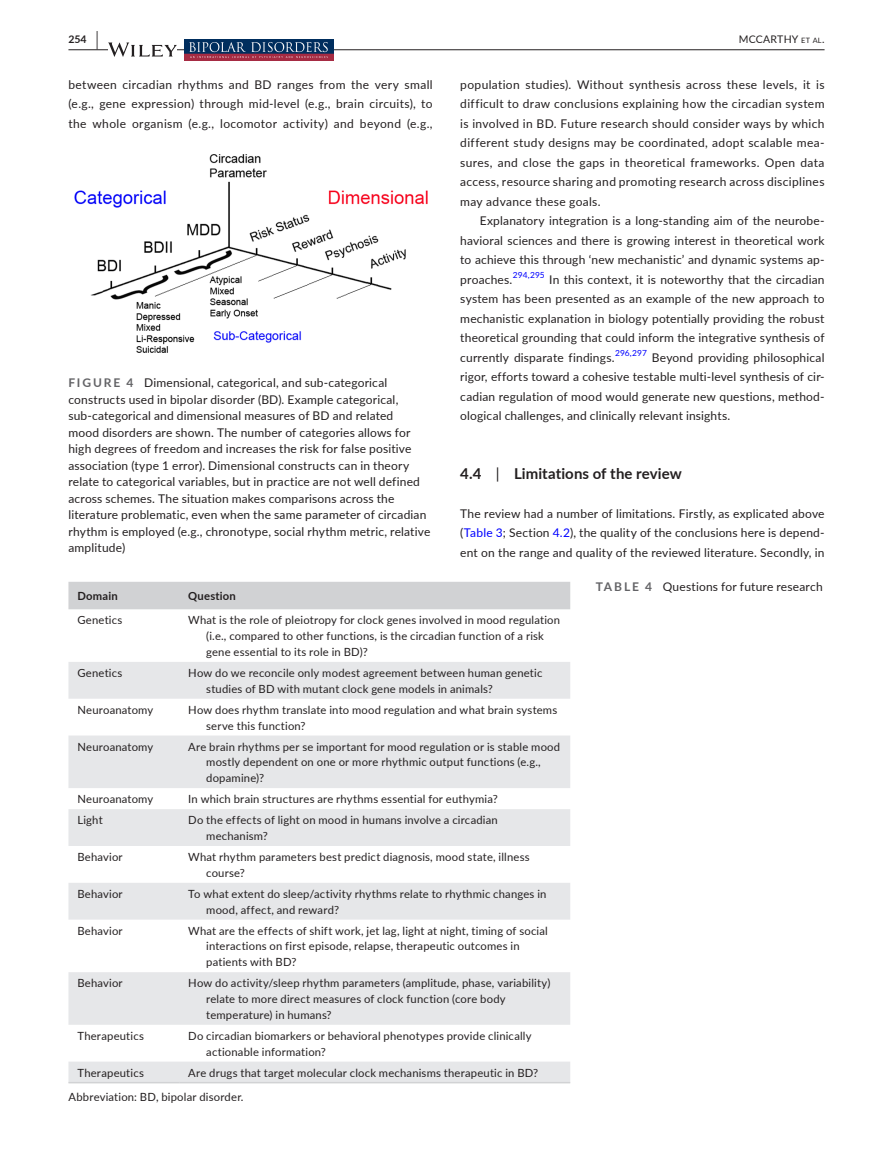
<style>
.page{position:relative;width:893px;height:1174px;background:#fff}
.page>*{position:absolute;margin:0;border:0;box-sizing:border-box;transform-origin:0 0}
.t1{font:700 15px "Lato";letter-spacing:.005em;color:#231f20}
.t2{font:12px/19.5px "Lato";letter-spacing:.015em;color:#231f20;text-align:justify}
.t3{font:11.25px/15.8px "Lato";letter-spacing:.015em;color:#231f20}
.t4{font:700 11.25px "Lato";letter-spacing:.02em;color:#231f20}
.t5{font:10.5px "Lato";letter-spacing:.02em;color:#231f20}
.t6{font:700 10.5px "Lato";color:#231f20}
.t7{font:8.4px "Lato";letter-spacing:.01em;color:#00f}
.s1{font-size:19.5px}
.s2{font-size:7.35px}
.s3{font-weight:700;color:#636366}
.s4{font-weight:400}
.s5{color:#00f}
</style>
<div class="page">
<hr style="left:68px;top:49px;width:756px;height:1px;background:#231f20">
<svg style="left:108px;top:42px;width:69px;height:15px"></svg>
<img style="left:185px;top:39px;width:148px;height:21px">
<img style="left:74px;top:154px;width:354px;height:199px">
<div style="left:68px;top:582px;width:502px;height:27px;background:#d1d2d4"></div>
<svg style="left:68px;top:662px;width:502px;height:420px;fill:#e6e7e9"></svg>
<hr style="left:68px;top:1082px;width:111px;height:1px;background:#d1d2d4">
<hr style="left:179px;top:1082px;width:391px;height:1px;background:#d1d2d4">
<p class="t6" style="left:68px;top:31px;width:31px">254 <span class="s1">|</span></p>
<p class="t5" style="left:739px;top:31px;width:87px">MCCARTHY <span class="s2">et al</span>.</p>
<p class="t2" style="left:68px;top:74px;width:366px">between circadian rhythms and BD ranges from the very small (e.g., gene expression) through mid-level (e.g., brain circuits), to the whole organism (e.g., locomotor activity) and beyond (e.g.,</p>
<p class="t2" style="left:460px;top:74px;width:366px">population studies). Without synthesis across these levels, it is difficult to draw conclusions explaining how the circadian system is involved in BD. Future research should consider ways by which different study designs may be coordinated, adopt scalable mea&shy;sures, and close the gaps in theoretical frameworks. Open data access, resource sharing and promoting research across disciplines may advance these goals.</p>
<p class="t2" style="left:460px;top:210px;width:366px;text-indent:20px">Explanatory integration is a long-standing aim of the neurobe&shy;havioral sciences and there is growing interest in theoretical work to achieve this through ‘new mechanistic’ and dynamic systems ap&shy;proaches.</p>
<p class="t7" style="left:513px;top:269px;width:33px">294,295</p>
<p class="t2" style="left:460px;top:269px;width:366px;text-indent:89px">In this context, it is noteworthy that the circadian system has been presented as an example of the new approach to mechanistic explanation in biology potentially providing the robust theoretical grounding that could inform the integrative synthesis of currently disparate findings.</p>
<p class="t7" style="left:615px;top:347px;width:34px">296,297</p>
<p class="t2" style="left:460px;top:347px;width:366px;text-indent:192px">Beyond providing philosophical rigor, efforts toward a cohesive testable multi-level synthesis of cir&shy;cadian regulation of mood would generate new questions, method&shy;ological challenges, and clinically relevant insights.</p>
<p class="t2" style="left:68px;top:374px;width:363px;line-height:16.5px;text-align:left"><span class="s3">FIGURE 4</span> Dimensional, categorical, and sub-categorical constructs used in bipolar disorder (BD). Example categorical, sub-categorical and dimensional measures of BD and related<br>mood disorders are shown. The number of categories allows for high degrees of freedom and increases the risk for false positive association (type 1 error). Dimensional constructs can in theory relate to categorical variables, but in practice are not well defined across schemes. The situation makes comparisons across the literature problematic, even when the same parameter of circadian rhythm is employed (e.g., chronotype, social rhythm metric, relative amplitude)</p>
<p class="t4" style="left:77px;top:587px;width:42px">Domain</p>
<p class="t4" style="left:188px;top:587px;width:49px">Question</p>
<p class="t3" style="left:77px;top:612px;width:46px">Genetics</p>
<p class="t3" style="left:206px;top:612px;width:355px;text-indent:-18px">What is the role of pleiotropy for clock genes involved in mood regulation (i.e., compared to other functions, is the circadian function of a risk gene essential to its role in BD)?</p>
<p class="t3" style="left:77px;top:664px;width:46px">Genetics</p>
<p class="t3" style="left:206px;top:664px;width:338px;text-indent:-18px">How do we reconcile only modest agreement between human genetic studies of BD with mutant clock gene models in animals?</p>
<p class="t3" style="left:77px;top:701px;width:77px">Neuroanatomy</p>
<p class="t3" style="left:206px;top:701px;width:352px;text-indent:-18px">How does rhythm translate into mood regulation and what brain systems serve this function?</p>
<p class="t3" style="left:77px;top:738px;width:77px">Neuroanatomy</p>
<p class="t3" style="left:206px;top:738px;width:355px;text-indent:-18px">Are brain rhythms per se important for mood regulation or is stable mood mostly dependent on one or more rhythmic output functions (e.g., dopamine)?</p>
<p class="t3" style="left:77px;top:790px;width:77px">Neuroanatomy</p>
<p class="t3" style="left:188px;top:790px;width:311px">In which brain structures are rhythms essential for euthymia?</p>
<p class="t3" style="left:77px;top:811px;width:27px">Light</p>
<p class="t3" style="left:206px;top:811px;width:293px;text-indent:-18px">Do the effects of light on mood in humans involve a circadian mechanism?</p>
<p class="t3" style="left:77px;top:848px;width:47px">Behavior</p>
<p class="t3" style="left:206px;top:848px;width:325px;text-indent:-18px">What rhythm parameters best predict diagnosis, mood state, illness course?</p>
<p class="t3" style="left:77px;top:885px;width:47px">Behavior</p>
<p class="t3" style="left:206px;top:885px;width:342px;text-indent:-18px">To what extent do sleep/activity rhythms relate to rhythmic changes in mood, affect, and reward?</p>
<p class="t3" style="left:77px;top:922px;width:47px">Behavior</p>
<p class="t3" style="left:206px;top:922px;width:343px;text-indent:-18px">What are the effects of shift work, jet lag, light at night, timing of social interactions on first episode, relapse, therapeutic outcomes in patients with BD?</p>
<p class="t3" style="left:77px;top:974px;width:47px">Behavior</p>
<p class="t3" style="left:206px;top:974px;width:346px;text-indent:-18px">How do activity/sleep rhythm parameters (amplitude, phase, variability) relate to more direct measures of clock function (core body temperature) in humans?</p>
<p class="t3" style="left:77px;top:1027px;width:68px">Therapeutics</p>
<p class="t3" style="left:206px;top:1027px;width:327px;text-indent:-18px">Do circadian biomarkers or behavioral phenotypes provide clinically actionable information?</p>
<p class="t3" style="left:77px;top:1064px;width:68px">Therapeutics</p>
<p class="t3" style="left:188px;top:1064px;width:352px">Are drugs that target molecular clock mechanisms therapeutic in BD?</p>
<p class="t3" style="left:68px;top:1089px;width:177px">Abbreviation: BD, bipolar disorder.</p>
<p class="t1" style="left:460px;top:462px;width:223px">4.4 <span class="s4">|</span> Limitations of the review</p>
<p class="t2" style="left:460px;top:503px;width:366px">The review had a number of limitations. Firstly, as explicated above (<span class="s5">Table 3</span>; Section <span class="s5">4.2</span>), the quality of the conclusions here is depend&shy;ent on the range and quality of the reviewed literature. Secondly, in</p>
<p class="t2" style="left:596px;top:577px;width:228px"><span class="s3">TABLE 4</span> Questions for future research</p>
</div>
